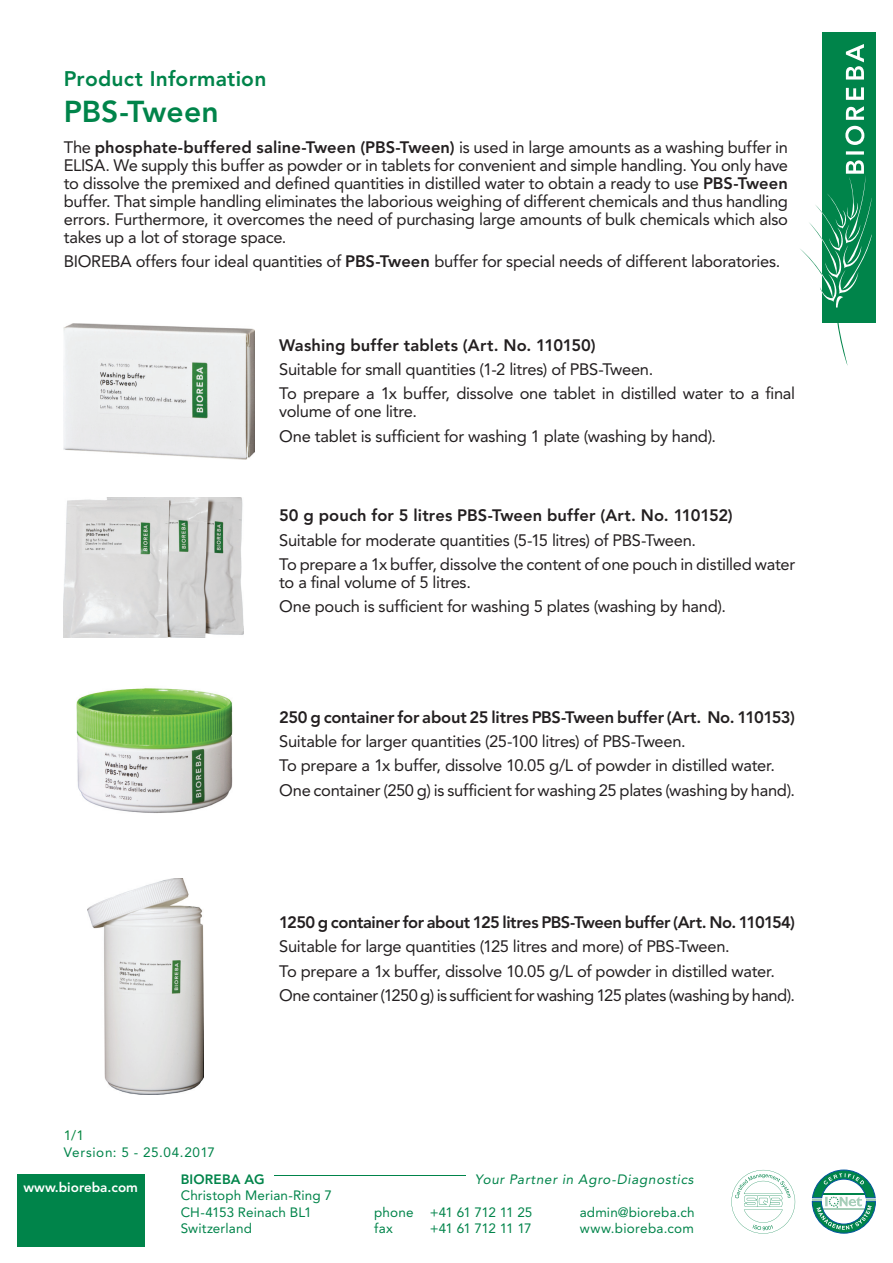
<style>
.page{position:relative;width:893px;height:1263px;background:#fff}
.page>*{position:absolute;margin:0;border:0;box-sizing:border-box;transform-origin:0 0}
.t1{font:800 30px "Avenir LT Std";color:#00844a}
.t2{font:800 21px "Avenir LT Std";letter-spacing:.01em;color:#00844a}
.t3{font:16.5px/24.3px "Avenir LT Std";letter-spacing:-.02em;color:#231f20}
.t4{font:800 16.5px "Avenir LT Std";letter-spacing:-.015em;color:#231f20}
.t5{font:800 16.5px "Avenir LT Std";letter-spacing:.005em;color:#231f20}
.t6{font:13.5px/16.2px "Avenir LT Std";letter-spacing:.01em;color:#00844a}
.t7{font:italic 13.5px "Avenir LT Std";letter-spacing:.05em;color:#00844a}
.t8{font:13.5px "Avenir LT Std";letter-spacing:.045em;color:#00844a}
.t9{font:13.5px "Avenir LT Std";letter-spacing:-.015em;color:#00844a}
.t10{font:800 13.5px "Avenir LT Std";color:#fff}
.t11{font:13.5px "Avenir LT Std";letter-spacing:-.06em;color:#00844a}
.t12{font:800 13.5px "Avenir LT Std";letter-spacing:.01em;color:#00844a}
.t13{font:13.5px "Avenir LT Std";color:#00843d}
.s1{font-weight:800}
</style>
<div class="page">
<div style="left:822px;top:32px;width:54px;height:290px;background:#00844a"></div>
<svg style="left:800px;top:45px;width:72px;height:321px"></svg>
<div style="left:17px;top:1174px;width:128px;height:72px;background:#00844a"></div>
<hr style="left:274px;top:1175px;width:191px;height:1px;background:#00844a">
<svg style="left:812px;top:1170px;width:63px;height:63px"></svg>
<svg style="left:731px;top:1170px;width:64px;height:64px"></svg>
<img style="left:64px;top:324px;width:191px;height:136px">
<img style="left:64px;top:497px;width:179px;height:140px">
<img style="left:76px;top:688px;width:157px;height:125px">
<img style="left:88px;top:878px;width:115px;height:216px">
<p class="t2" style="left:64px;top:67px;width:204px">Product Information</p>
<h1 class="t1" style="left:64px;top:94px;width:157px">PBS-Tween</h1>
<p class="t3" style="left:64px;top:138px;width:726px;line-height:18px;text-align:justify">The <span class="s1">phosphate-buffered saline-Tween (PBS-Tween)</span> is used in large amounts as a washing buffer in ELISA. We supply this buffer as powder or in tablets for convenient and simple handling. You only have to dissolve the premixed and defined quantities in distilled water to obtain a ready to use <span class="s1">PBS-Tween </span>buffer. That simple handling eliminates the laborious weighing of different chemicals and thus handling errors. Furthermore, it overcomes the need of purchasing large amounts of bulk chemicals which also takes up a lot of storage space.</p>
<p class="t3" style="left:64px;top:249px;width:718px">BIOREBA offers four ideal quantities of <span class="s1">PBS-Tween</span> buffer for special needs of different laboratories.</p>
<p class="t5" style="left:279px;top:335px;width:318px">Washing buffer tablets (Art. No. 110150)</p>
<p class="t3" style="left:279px;top:357px;width:517px">Suitable for small quantities (1-2 litres) of PBS-Tween.<br>To prepare a 1x buffer, dissolve one tablet in distilled water to a final</p>
<p class="t3" style="left:279px;top:400px;width:438px">volume of one litre.<br>One tablet is sufficient for washing 1 plate (washing by hand).</p>
<p class="t5" style="left:279px;top:506px;width:455px">50 g pouch for 5 litres PBS-Tween buffer (Art. No. 110152)</p>
<p class="t3" style="left:279px;top:528px;width:517px">Suitable for moderate quantities (5-15 litres) of PBS-Tween.<br>To prepare a 1x buffer, dissolve the content of one pouch in distilled water</p>
<p class="t3" style="left:279px;top:570px;width:448px">to a final volume of 5 litres.<br>One pouch is sufficient for washing 5 plates (washing by hand).</p>
<p class="t4" style="left:279px;top:707px;width:517px">250 g container for about 25 litres PBS-Tween buffer (Art. No. 110153)</p>
<p class="t3" style="left:279px;top:729px;width:517px">Suitable for larger quantities (25-100 litres) of PBS-Tween.<br>To prepare a 1x buffer, dissolve 10.05 g/L of powder in distilled water.<br>One container (250 g) is sufficient for washing 25 plates (washing by hand).</p>
<p class="t13" style="left:64px;top:1128px;width:22px">1/1</p>
<p class="t8" style="left:64px;top:1144px;width:153px">Version: 5 - 25.04.2017</p>
<p class="t4" style="left:279px;top:912px;width:517px">1250 g container for about 125 litres PBS-Tween buffer (Art. No. 110154)</p>
<p class="t3" style="left:279px;top:935px;width:517px">Suitable for large quantities (125 litres and more) of PBS-Tween.<br>To prepare a 1x buffer, dissolve 10.05 g/L of powder in distilled water.<br>One container (1250 g) is sufficient for washing 125 plates (washing by hand).</p>
<p class="t10" style="left:24px;top:1179px;width:116px">www.bioreba.com</p>
<p class="t12" style="left:181px;top:1171px;width:85px">BIOREBA AG</p>
<p class="t7" style="left:475px;top:1172px;width:220px">Your Partner in Agro-Diagnostics</p>
<p class="t6" style="left:181px;top:1188px;width:153px">Christoph Merian-Ring 7<br>CH-4153 Reinach BL1</p>
<p class="t9" style="left:374px;top:1204px;width:160px">phone +41 61 712 11 25</p>
<p class="t6" style="left:580px;top:1204px;width:116px">admin@bioreba.ch</p>
<p class="t6" style="left:181px;top:1220px;width:73px">Switzerland</p>
<p class="t6" style="left:374px;top:1220px;width:20px">fax</p>
<p class="t11" style="left:430px;top:1220px;width:103px">+41 61 712 11 17</p>
<p class="t6" style="left:580px;top:1220px;width:116px">www.bioreba.com</p>
</div>
